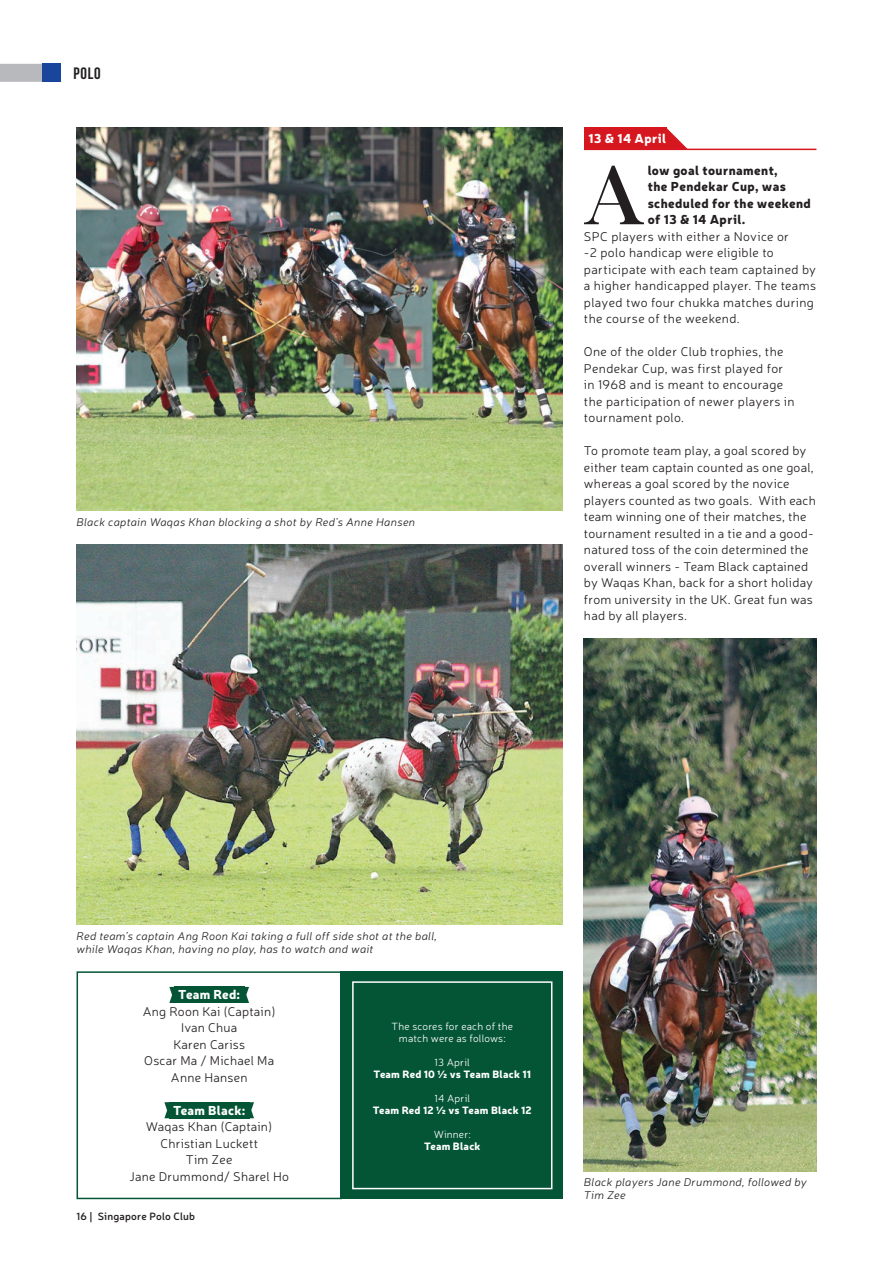
<style>
.page{position:relative;width:893px;height:1263px;background:#fff}
.page>*{position:absolute;margin:0;border:0;box-sizing:border-box;transform-origin:0 0}
.t1{font:82.35px "Chapaza";color:#231f20}
.t2{font:16.5px "Bebas Neue";color:#231f20}
.t3{font:300 12.75px/16.5px "Neris";letter-spacing:.02em;color:#231f20}
.t4{font:900 12.75px/16.5px "Neris";letter-spacing:.03em;color:#231f20}
.t5{font:900 12.75px "Neris";letter-spacing:.02em;color:#fff}
.t6{font:italic 300 11.25px/12.8px "Neris";letter-spacing:.03em;color:#231f20}
.t7{font:300 10.5px/12px "Neris";letter-spacing:.02em;color:#fff;text-align:center}
.t8{font:900 10.5px "Neris";letter-spacing:.02em;color:#fff}
.t9{font:600 10.5px "Neris";letter-spacing:.02em;color:#231f20}
</style>
<div class="page">
<div style="left:0;top:64px;width:61px;height:18px;background:#b8b9bc"></div>
<div style="left:43px;top:64px;width:18px;height:18px;background:#1a459c"></div>
<img style="left:77px;top:128px;width:486px;height:383px">
<img style="left:77px;top:544px;width:486px;height:381px">
<img style="left:584px;top:639px;width:232px;height:532px">
<div style="left:340px;top:971px;width:223px;height:228px;background:#045535"></div>
<div style="left:77px;top:971px;width:265px;height:228px;border:2px solid #045535"></div>
<div style="left:352px;top:981px;width:200px;height:208px;border:2px solid #fff"></div>
<div style="left:174px;top:987px;width:71px;height:16px;background:#045535"></div>
<svg style="left:169px;top:987px;width:5px;height:16px"></svg>
<svg style="left:245px;top:987px;width:4px;height:16px"></svg>
<div style="left:169px;top:1102px;width:80px;height:16px;background:#045535"></div>
<svg style="left:164px;top:1102px;width:5px;height:16px"></svg>
<svg style="left:249px;top:1102px;width:5px;height:16px"></svg>
<div style="left:584px;top:128px;width:82px;height:21px;background:#d7171f"></div>
<svg style="left:666px;top:128px;width:22px;height:21px"></svg>
<hr style="left:584px;top:149px;width:232px;height:1px;background:#d7171f">
<p class="t2" style="left:74px;top:64px;width:29px">POLO</p>
<p class="t6" style="left:77px;top:515px;width:340px">Black captain Waqas Khan blocking a shot by Red’s Anne Hansen</p>
<p class="t5" style="left:588px;top:129px;width:79px">13 &amp; 14 April</p>
<h1 class="t1" style="left:583px;top:148px;width:64px">A</h1>
<p class="t4" style="left:648px;top:161px;width:165px">low goal tournament,<br>the Pendekar Cup, was scheduled for the weekend of 13 &amp; 14 April.</p>
<p class="t3" style="left:584px;top:228px;width:234px">SPC players with either a Novice or<br>-2 polo handicap were eligible to participate with each team captained by a higher handicapped player. The teams played two four chukka matches during the course of the weekend.</p>
<p class="t3" style="left:584px;top:343px;width:212px">One of the older Club trophies, the<br>Pendekar Cup, was first played for in 1968 and is meant to encourage the participation of newer players in tournament polo.</p>
<p class="t3" style="left:584px;top:442px;width:233px">To promote team play, a goal scored by either team captain counted as one goal, whereas a goal scored by the novice players counted as two goals. With each team winning one of their matches, the tournament resulted in a tie and a good&shy;natured toss of the coin determined the overall winners - Team Black captained by Waqas Khan, back for a short holiday from university in the UK. Great fun was had by all players.</p>
<p class="t6" style="left:77px;top:929px;width:362px">Red team’s captain Ang Roon Kai taking a full off side shot at the ball, while Waqas Khan, having no play, has to watch and wait</p>
<p class="t5" style="left:178px;top:985px;width:63px">Team Red:</p>
<p class="t3" style="left:143px;top:1003px;width:134px;text-align:center">Ang Roon Kai (Captain)<br>Ivan Chua<br>Karen Cariss<br>Oscar Ma / Michael Ma<br>Anne Hansen</p>
<p class="t5" style="left:173px;top:1101px;width:74px">Team Black:</p>
<p class="t3" style="left:129px;top:1118px;width:161px;text-align:center">Waqas Khan (Captain)<br>Christian Luckett<br>Tim Zee<br>Jane Drummond/ Sharel Ho</p>
<p class="t9" style="left:77px;top:1209px;width:120px">16 | Singapore Polo Club</p>
<p class="t7" style="left:392px;top:1020px;width:123px">The scores for each of the match were as follows:</p>
<p class="t7" style="left:435px;top:1056px;width:37px">13 April</p>
<p class="t8" style="left:374px;top:1066px;width:159px">Team Red 10 ½ vs Team Black 11</p>
<p class="t7" style="left:434px;top:1092px;width:37px">14 April</p>
<p class="t8" style="left:373px;top:1102px;width:160px">Team Red 12 ½ vs Team Black 12</p>
<p class="t7" style="left:434px;top:1128px;width:39px">Winner:</p>
<p class="t8" style="left:424px;top:1138px;width:58px">Team Black</p>
<p class="t6" style="left:584px;top:1176px;width:225px">Black players Jane Drummond, followed by<br>Tim Zee</p>
</div>
